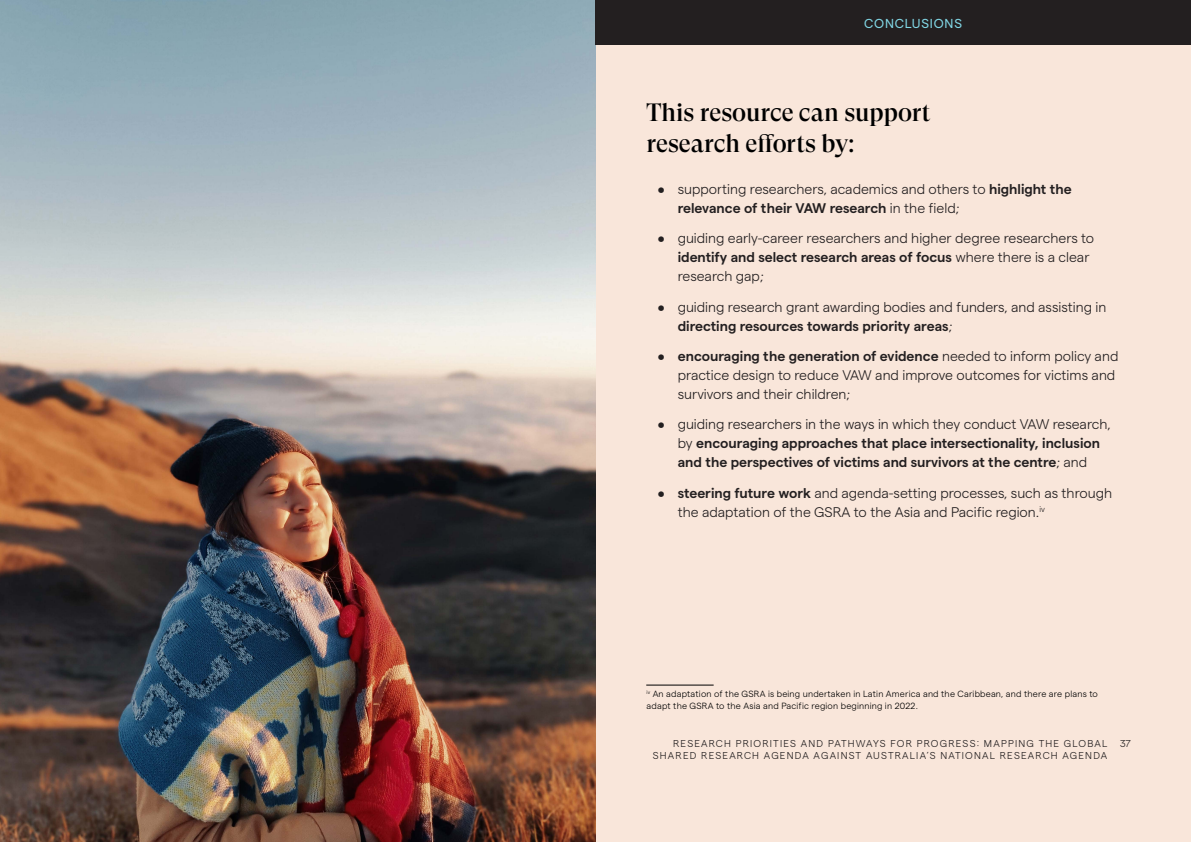
<style>
.page{position:relative;width:1191px;height:842px;background:#fff}
.page>*{position:absolute;margin:0;border:0;box-sizing:border-box;transform-origin:0 0}
.t1{font:500 25px/31px "GT Super Display";color:#000}
.t2{font:300 14px/19px "Matter";color:#231f20}
.t3{font:600 14px/19px "Matter";color:#231f20}
.t4{font:13px "Matter";letter-spacing:.06em;color:#81d6e4}
.t5{font:300 10px "Matter";letter-spacing:.12em;color:#231f20}
.t6{font:300 9px/12px "Matter";letter-spacing:.02em;color:#000}
.s1{font-weight:600}
.s2{font-weight:300}
</style>
<div class="page">
<div style="left:595px;top:0;width:596px;height:842px;background:#f9e6da"></div>
<img style="left:0;top:0;width:595px;height:842px">
<div style="left:595px;top:0;width:596px;height:44px;background:#231f20"></div>
<hr style="left:646px;top:685px;width:67px;height:1px;background:#000">
<p class="t4" style="left:864px;top:13px;width:99px">CONCLUSIONS</p>
<p class="t1" style="left:646px;top:98px;width:286px">This resource can support research efforts by:</p>
<p class="t2" style="left:677px;top:178px;width:395px;text-indent:-20px">• supporting researchers, academics and others to <span class="s1">highlight the relevance of their VAW research</span> in the field;</p>
<p class="t2" style="left:677px;top:228px;width:418px;text-indent:-20px">• guiding early-career researchers and higher degree researchers to <span class="s1">identify and select research areas of focus</span> where there is a clear research gap;</p>
<p class="t2" style="left:677px;top:296px;width:430px;text-indent:-20px">• guiding research grant awarding bodies and funders, and assisting in <span class="s1">directing resources towards priority areas</span>;</p>
<p class="t2" style="left:677px;top:345px;width:442px;text-indent:-20px">• <span class="s1">encouraging the generation of evidence</span> needed to inform policy and practice design to reduce VAW and improve outcomes for victims and survivors and their children;</p>
<p class="t3" style="left:677px;top:414px;width:434px;text-indent:-20px"><span class="s2">• guiding researchers in the ways in which they conduct VAW research, by</span> encouraging approaches that place intersectionality, inclusion and the perspectives of victims and survivors at the centre<span class="s2">; and</span></p>
<p class="t2" style="left:677px;top:482px;width:436px;text-indent:-20px">• <span class="s1">steering future work</span> and agenda-setting processes, such as through the adaptation of the GSRA to the Asia and Pacific region.<sup>iv</sup></p>
<p class="t6" style="left:646px;top:687px;width:453px"><sup>iv</sup> An adaptation of the GSRA is being undertaken in Latin America and the Caribbean, and there are plans to adapt the GSRA to the Asia and Pacific region beginning in 2022.</p>
<p class="t5" style="left:673px;top:736px;width:436px">RESEARCH PRIORITIES AND PATHWAYS FOR PROGRESS: MAPPING THE GLOBAL</p>
<p class="t5" style="left:1120px;top:736px;width:12px">37</p>
<p class="t5" style="left:653px;top:748px;width:456px">SHARED RESEARCH AGENDA AGAINST AUSTRALIA’S NATIONAL RESEARCH AGENDA</p>
</div>
